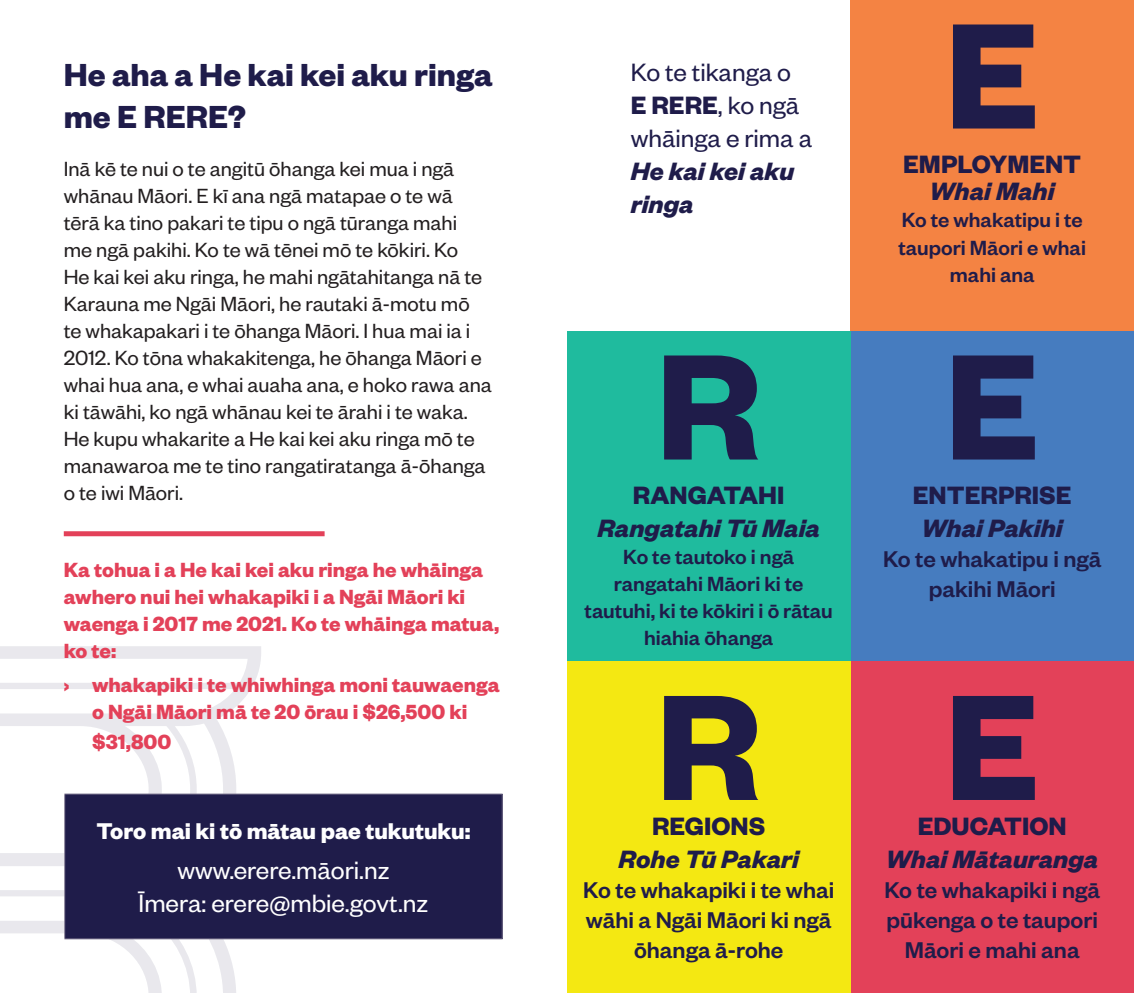
<style>
.page{position:relative;width:1134px;height:993px;background:#fff}
.page>*{position:absolute;margin:0;border:0;box-sizing:border-box;transform-origin:0 0}
.Body_text_Midnight{font:700 165px "Founders Grotesk";color:#1f1c4a}
.Goal_headings{font:700 35px/42px "Founders Grotesk";color:#1f1c4a}
.Body_text_Midnight-2{font:italic 700 27.5px "Founders Grotesk";color:#1f1c4a}
.Body_text_Midnight-3{font:27.5px/33px "Founders Grotesk";color:#1f1c4a}
.Body_text_Midnight-4{font:700 27.5px "Founders Grotesk";color:#1f1c4a}
.Body_text_Midnight-5{font:27.5px "Founders Grotesk";color:#fff}
.Body_text_Midnight-6{font:500 25px/30px "Founders Grotesk";color:#1f1c4a;text-align:center}
.Body_text_Midnight-7{font:700 25px "Founders Grotesk";color:#fff}
.Body_text_Midnight-8{font:22.5px/27px "Founders Grotesk";color:#231f20}
.pull_out_stats{font:700 22.5px/27px "Founders Grotesk";color:#e34159}
.Body_text_Midnight-9{font:500 22.5px/27px "Founders Grotesk";color:#1f1c4a;text-align:center}
.s1{font-weight:700}
.s2{font-weight:700;font-style:italic}
</style>
<div class="page">
<div style="left:850px;top:0;width:284px;height:331px;background:#f48343"></div>
<div style="left:850px;top:331px;width:284px;height:330px;background:#467cbf"></div>
<div style="left:850px;top:661px;width:284px;height:331px;background:#e34159"></div>
<div style="left:567px;top:331px;width:283px;height:330px;background:#1fbb9e"></div>
<div style="left:567px;top:661px;width:283px;height:331px;background:#f4e812"></div>
<div style="left:64px;top:531px;width:261px;height:5px;background:#e34159"></div>
<svg style="left:0;top:646px;width:261px;height:346px"></svg>
<div style="left:65px;top:793px;width:437px;height:145px;background:#1f1c4a"></div>
<hr style="left:64px;top:793px;width:439px;height:1px;background:#766f8a">
<hr style="left:64px;top:794px;width:1px;height:144px;background:#766f8a">
<hr style="left:502px;top:794px;width:1px;height:144px;background:#766f8a">
<hr style="left:64px;top:938px;width:439px;height:1px;background:#766f8a">
<p class="Goal_headings" style="left:64px;top:52px;width:430px">He aha a He kai kei aku ringa me E RERE?</p>
<p class="Body_text_Midnight-8" style="left:64px;top:154px;width:430px">Inā kē te nui o te angitū ōhanga kei mua i ngā whānau Māori. E kī ana ngā matapae o te wā tērā ka tino pakari te tipu o ngā tūranga mahi<br>me ngā pakihi. Ko te wā tēnei mō te kōkiri. Ko<br>He kai kei aku ringa, he mahi ngātahitanga nā te Karauna me Ngāi Māori, he rautaki ā-motu mō te whakapakari i te ōhanga Māori. I hua mai ia i 2012. Ko tōna whakakitenga, he ōhanga Māori e whai hua ana, e whai auaha ana, e hoko rawa ana ki tāwāhi, ko ngā whānau kei te ārahi i te waka.<br>He kupu whakarite a He kai kei aku ringa mō te manawaroa me te tino rangatiratanga ā-ōhanga o te iwi Māori.</p>
<p class="pull_out_stats" style="left:64px;top:555px;width:437px">Ka tohua i a He kai kei aku ringa he whāinga awhero nui hei whakapiki i a Ngāi Māori ki waenga i 2017 me 2021. Ko te whāinga matua, ko te:</p>
<p class="pull_out_stats" style="left:64px;top:670px;width:437px;text-align:center">› whakapiki i te whiwhinga moni tauwaenga o Ngāi Māori mā te 20 ōrau i $26,500 ki</p>
<p class="pull_out_stats" style="left:92px;top:727px;width:81px">$31,800</p>
<p class="Body_text_Midnight-7" style="left:96px;top:814px;width:376px">Toro mai ki tō mātau pae tukutuku:</p>
<p class="Body_text_Midnight-5" style="left:177px;top:852px;width:213px">www.erere.māori.nz</p>
<p class="Body_text_Midnight-5" style="left:139px;top:885px;width:291px">Īmera: erere@mbie.govt.nz</p>
<p class="Body_text_Midnight-3" style="left:631px;top:54px;width:183px">Ko te tikanga o<br><span class="s1">E RERE</span>, ko ngā whāinga e rima a<br><span class="s2">He kai kei aku ringa</span></p>
<p class="Body_text_Midnight" style="left:656px;top:301px;width:107px">R</p>
<p class="Body_text_Midnight-4" style="left:633px;top:477px;width:153px">RANGATAHI</p>
<p class="Body_text_Midnight-2" style="left:597px;top:510px;width:224px">Rangatahi Tū Maia</p>
<p class="Body_text_Midnight-9" style="left:585px;top:542px;width:250px">Ko te tautoko i ngā rangatahi Māori ki te tautuhi, ki te kōkiri i ō rātau hiahia ōhanga</p>
<p class="Body_text_Midnight" style="left:656px;top:641px;width:107px">R</p>
<p class="Body_text_Midnight-4" style="left:652px;top:808px;width:115px">REGIONS</p>
<p class="Body_text_Midnight-2" style="left:618px;top:841px;width:182px">Rohe Tū Pakari</p>
<p class="Body_text_Midnight-6" style="left:583px;top:873px;width:253px">Ko te whakapiki i te whai wāhi a Ngāi Māori ki ngā ōhanga ā-rohe</p>
<p class="Body_text_Midnight" style="left:945px;top:-30px;width:96px">E</p>
<p class="Body_text_Midnight-4" style="left:903px;top:146px;width:179px">EMPLOYMENT</p>
<p class="Body_text_Midnight-2" style="left:930px;top:174px;width:126px">Whai Mahi</p>
<p class="Body_text_Midnight-9" style="left:898px;top:205px;width:189px">Ko te whakatipu i te taupori Māori e whai mahi ana</p>
<p class="Body_text_Midnight" style="left:945px;top:301px;width:96px">E</p>
<p class="Body_text_Midnight-4" style="left:913px;top:477px;width:160px">ENTERPRISE</p>
<p class="Body_text_Midnight-2" style="left:922px;top:510px;width:142px">Whai Pakihi</p>
<p class="Body_text_Midnight-6" style="left:883px;top:542px;width:220px">Ko te whakatipu i ngā pakihi Māori</p>
<p class="Body_text_Midnight" style="left:945px;top:641px;width:96px">E</p>
<p class="Body_text_Midnight-4" style="left:918px;top:808px;width:150px">EDUCATION</p>
<p class="Body_text_Midnight-2" style="left:886px;top:841px;width:214px">Whai Mātauranga</p>
<p class="Body_text_Midnight-6" style="left:884px;top:873px;width:217px">Ko te whakapiki i ngā pūkenga o te taupori<br>Māori e mahi ana</p>
</div>
